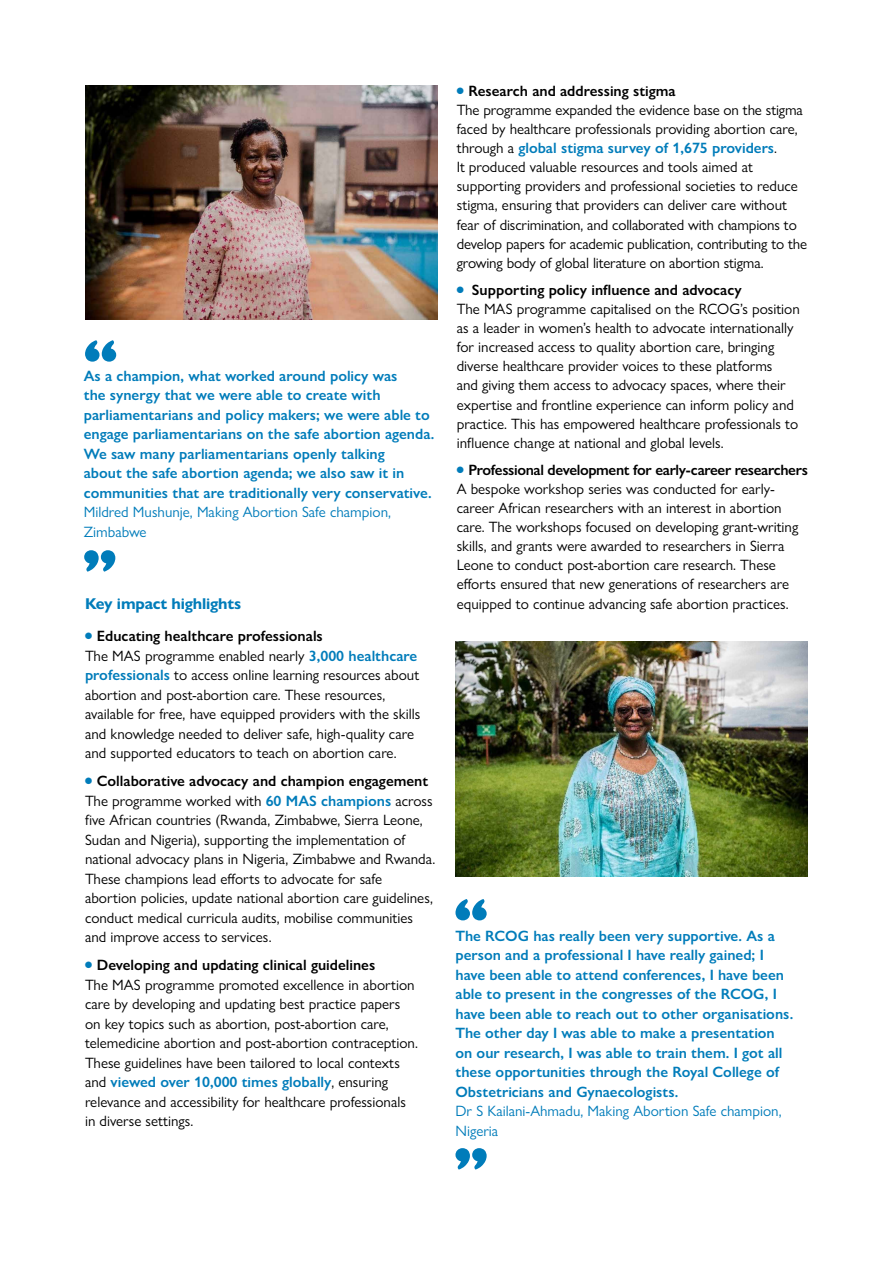
<style>
.page{position:relative;width:893px;height:1263px;background:#fff}
.page>*{position:absolute;margin:0;border:0;box-sizing:border-box;transform-origin:0 0}
._2__Subhead{font:700 15.75px "Gill Sans Nova";letter-spacing:-.01em;color:#007cba}
.t1{font:15px/19.5px "Gill Sans Nova";color:#000}
._3__Quotes{font:600 15px/19.5px "Gill Sans Nova";color:#007cba}
._2__Subhead-2{font:600 15px "Gill Sans Nova";color:#000}
._2__Subhead-3{font:600 15px "Gill Sans Nova";letter-spacing:-.025em;color:#000}
.s1{font-weight:400}
.s2{font-size:24px;color:#007cba}
.s3{font-weight:600;color:#007cba}
</style>
<div class="page">
<svg style="left:84px;top:550px;width:31px;height:22px"></svg>
<svg style="left:85px;top:340px;width:31px;height:22px"></svg>
<img style="left:85px;top:85px;width:353px;height:235px">
<svg style="left:455px;top:1148px;width:32px;height:21px"></svg>
<svg style="left:455px;top:899px;width:32px;height:21px"></svg>
<img style="left:455px;top:641px;width:353px;height:235px">
<p class="_3__Quotes" style="left:84px;top:366px;width:352px">As a champion, what worked around policy was<br>the synergy that we were able to create with parliamentarians and policy makers; we were able to engage parliamentarians on the safe abortion agenda.<br>We saw many parliamentarians openly talking<br>about the safe abortion agenda; we also saw it in communities that are traditionally very conservative.<br><span class="s1">Mildred Mushunje, Making Abortion Safe champion, Zimbabwe</span></p>
<p class="_2__Subhead" style="left:85px;top:594px;width:158px">Key impact highlights</p>
<p class="_2__Subhead-2" style="left:84px;top:627px;width:241px"><span class="s2">•</span> Educating healthcare professionals</p>
<p class="t1" style="left:85px;top:646px;width:337px">The MAS programme enabled nearly <span class="s3">3,000 healthcare professionals</span> to access online learning resources about abortion and post-abortion care. These resources, available for free, have equipped providers with the skills and knowledge needed to deliver safe, high-quality care and supported educators to teach on abortion care.</p>
<p class="_2__Subhead-2" style="left:84px;top:772px;width:346px"><span class="s2">•</span> Collaborative advocacy and champion engagement</p>
<p class="t1" style="left:85px;top:791px;width:352px">The programme worked with <span class="s3">60 MAS champions</span> across five African countries (Rwanda, Zimbabwe, Sierra Leone, Sudan and Nigeria), supporting the implementation of national advocacy plans in Nigeria, Zimbabwe and Rwanda.<br>These champions lead efforts to advocate for safe abortion policies, update national abortion care guidelines, conduct medical curricula audits, mobilise communities and improve access to services.</p>
<p class="_2__Subhead-2" style="left:84px;top:956px;width:293px"><span class="s2">•</span> Developing and updating clinical guidelines</p>
<p class="t1" style="left:85px;top:975px;width:334px">The MAS programme promoted excellence in abortion care by developing and updating best practice papers on key topics such as abortion, post-abortion care, telemedicine abortion and post-abortion contraception.<br>These guidelines have been tailored to local contexts and <span class="s3">viewed over 10,000 times globally</span>, ensuring relevance and accessibility for healthcare professionals in diverse settings.</p>
<p class="_2__Subhead-2" style="left:455px;top:82px;width:222px"><span class="s2">•</span> Research and addressing stigma</p>
<p class="t1" style="left:457px;top:100px;width:352px;line-height:19px">The programme expanded the evidence base on the stigma faced by healthcare professionals providing abortion care, through a <span class="s3">global stigma survey of 1,675 providers</span>.<br>It produced valuable resources and tools aimed at supporting providers and professional societies to reduce stigma, ensuring that providers can deliver care without fear of discrimination, and collaborated with champions to develop papers for academic publication, contributing to the growing body of global literature on abortion stigma.</p>
<p class="_2__Subhead-2" style="left:455px;top:281px;width:288px"><span class="s2">•</span> Supporting policy influence and advocacy</p>
<p class="t1" style="left:457px;top:299px;width:345px;line-height:19px">The MAS programme capitalised on the RCOG’s position as a leader in women’s health to advocate internationally for increased access to quality abortion care, bringing diverse healthcare provider voices to these platforms<br>and giving them access to advocacy spaces, where their expertise and frontline experience can inform policy and practice. This has empowered healthcare professionals to influence change at national and global levels.</p>
<p class="_2__Subhead-3" style="left:455px;top:461px;width:354px"><span class="s2">•</span> Professional development for early-career researchers</p>
<p class="t1" style="left:457px;top:479px;width:343px">A bespoke workshop series was conducted for early&shy;career African researchers with an interest in abortion care. The workshops focused on developing grant-writing skills, and grants were awarded to researchers in Sierra Leone to conduct post-abortion care research. These efforts ensured that new generations of researchers are equipped to continue advancing safe abortion practices.</p>
<p class="_3__Quotes" style="left:455px;top:926px;width:339px">The RCOG has really been very supportive. As a person and a professional I have really gained; I have been able to attend conferences, I have been able to present in the congresses of the RCOG, I have been able to reach out to other organisations.<br>The other day I was able to make a presentation on our research, I was able to train them. I got all these opportunities through the Royal College of Obstetricians and Gynaecologists.<br><span class="s1">Dr S Kailani-Ahmadu, Making Abortion Safe champion, Nigeria</span></p>
</div>
